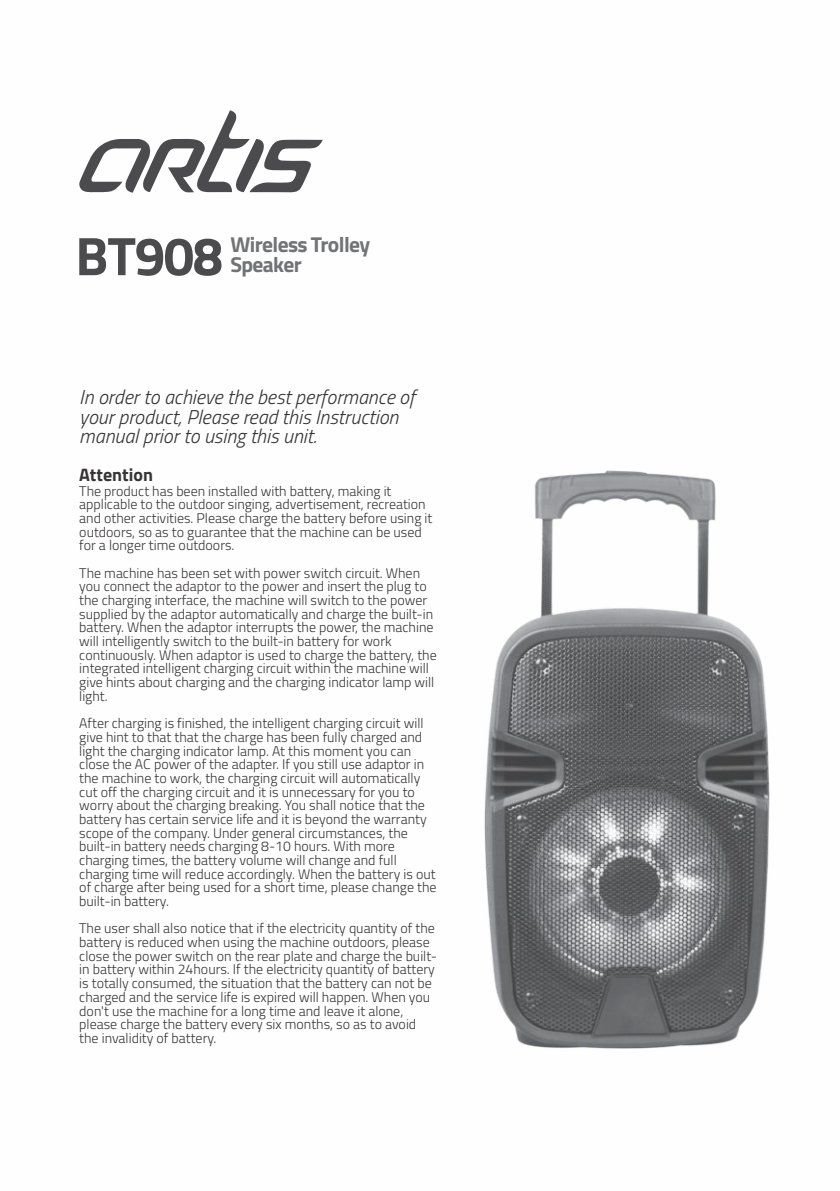
<style>
.page{position:relative;width:840px;height:1191px;background:#fff}
.page>*{position:absolute;margin:0;border:0;box-sizing:border-box;transform-origin:0 0}
.t1{font:700 54.4px "Titillium Web";letter-spacing:-.025em;color:#4b4b4d}
.t2{font:700 21.6px/20.2px "Titillium Web";letter-spacing:-.03em;color:#727376}
.t3{font:italic 300 20px/19.6px "Titillium Web";color:#373435}
.t4{font:700 18px "Titillium Web";color:#373435}
.t5{font:300 14px/13.6px "Titillium Web";color:#373435}
</style>
<div class="page">
<svg style="left:79px;top:110px;width:243px;height:83px"></svg>
<img style="left:484px;top:470px;width:285px;height:578px">
<h1 class="t1" style="left:75px;top:213px;width:149px">BT908</h1>
<h2 class="t2" style="left:230px;top:234px;width:141px">Wireless Trolley<br>Speaker</h2>
<h3 class="t3" style="left:79px;top:387px;width:337px">In order to achieve the best performance of your product, Please read this Instruction manual prior to using this unit.</h3>
<p class="t4" style="left:79px;top:460px;width:75px">Attention</p>
<p class="t5" style="left:79px;top:483px;width:354px">The product has been installed with battery, making it applicable to the outdoor singing, advertisement, recreation and other activities. Please charge the battery before using it outdoors, so as to guarantee that the machine can be used for a longer time outdoors.</p>
<p class="t5" style="left:79px;top:565px;width:359px">The machine has been set with power switch circuit. When you connect the adaptor to the power and insert the plug to the charging interface, the machine will switch to the power supplied by the adaptor automatically and charge the built-in battery. When the adaptor interrupts the power, the machine will intelligently switch to the built-in battery for work continuously. When adaptor is used to charge the battery, the integrated intelligent charging circuit within the machine will give hints about charging and the charging indicator lamp will light.</p>
<p class="t5" style="left:79px;top:716px;width:358px">After charging is finished, the intelligent charging circuit will give hint to that that the charge has been fully charged and light the charging indicator lamp. At this moment you can close the AC power of the adapter. If you still use adaptor in the machine to work, the charging circuit will automatically cut off the charging circuit and it is unnecessary for you to worry about the charging breaking. You shall notice that the battery has certain service life and it is beyond the warranty scope of the company. Under general circumstances, the built-in battery needs charging 8-10 hours. With more charging times, the battery volume will change and full charging time will reduce accordingly. When the battery is out of charge after being used for a short time, please change the built-in battery.</p>
<p class="t5" style="left:79px;top:921px;width:359px">The user shall also notice that if the electricity quantity of the battery is reduced when using the machine outdoors, please close the power switch on the rear plate and charge the built&shy;in battery within 24hours. If the electricity quantity of battery is totally consumed, the situation that the battery can not be charged and the service life is expired will happen. When you don't use the machine for a long time and leave it alone, please charge the battery every six months, so as to avoid the invalidity of battery.</p>
</div>
